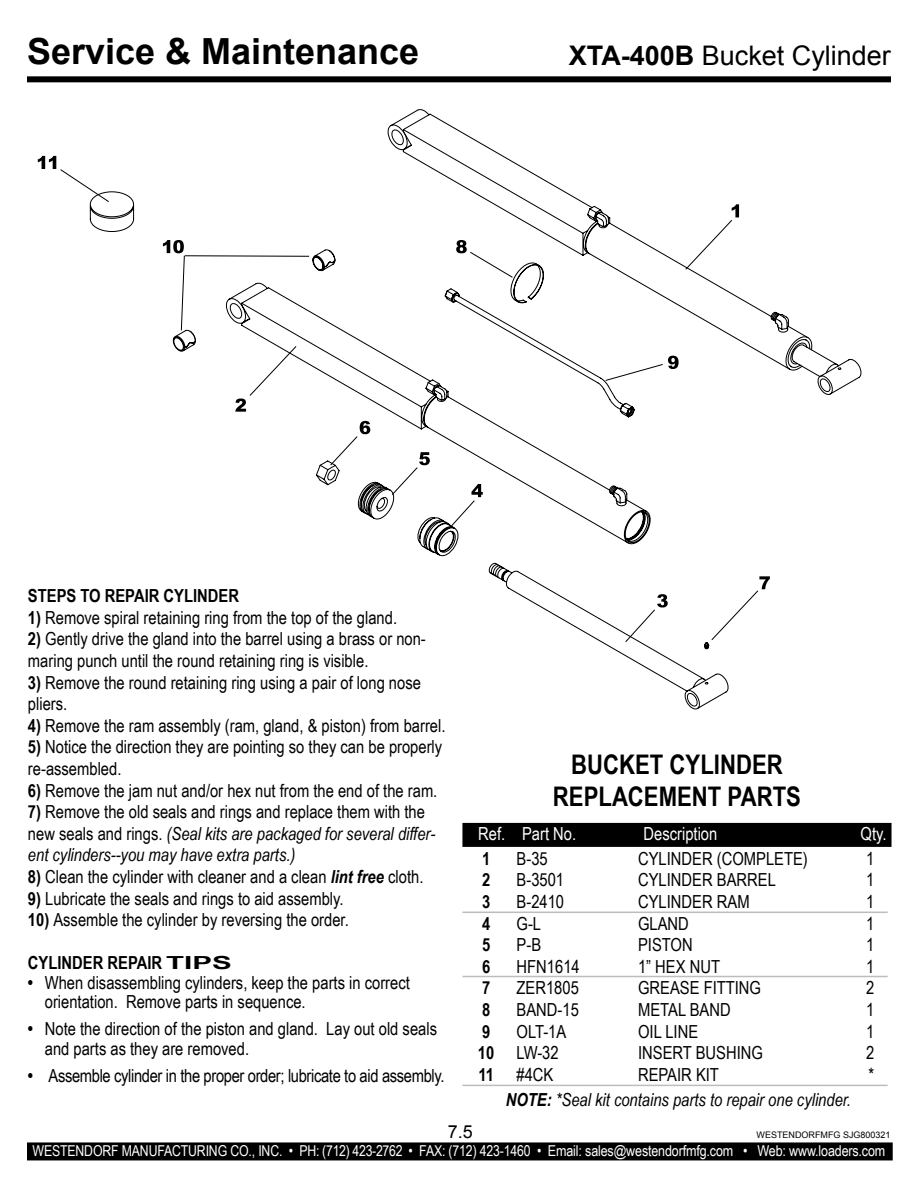
<style>
.page{position:relative;width:918px;height:1188px;background:#fff}
.page>*{position:absolute;margin:0;border:0;box-sizing:border-box;transform-origin:0 0}
.t1{font:700 36px "Arial";color:#000}
.t2{font:700 27px/32.4px "Arial Narrow";color:#000;text-align:center}
.t3{font:27px "Arial";color:#000}
.t4{font:18px/21.6px "Arial Narrow";color:#000}
.t5{font:italic 18px/21.6px "Arial Narrow";color:#000}
.t6{font:18px "Arial Narrow";letter-spacing:-.02em;color:#000}
.t7{font:700 18px "Arial Narrow";color:#000}
.t8{font:18px "Arial Narrow";color:#fff}
.t9{font:18px "Arial";color:#000}
.t10{font:15px "Arial Narrow";letter-spacing:-.01em;color:#fff}
.t11{font:9px "Arial";color:#000}
.s1{font-weight:700}
.s2{font-weight:700;font-style:normal}
.s3{font-style:normal}
.s4{font-weight:700;font-style:italic}
</style>
<div class="page">
<div style="left:27px;top:1142px;width:866px;height:18px;background:#000"></div>
<div style="left:27px;top:76px;width:864px;height:6px;background:#000"></div>
<svg style="left:387px;top:109px;width:474px;height:286px"></svg>
<svg style="left:759px;top:576px;width:11px;height:13px"></svg>
<svg style="left:38px;top:156px;width:18px;height:13px"></svg>
<svg style="left:60px;top:169px;width:699px;height:474px"></svg>
<div style="left:462px;top:823px;width:430px;height:24px;background:#000"></div>
<hr style="left:462px;top:912px;width:426px;height:1px;background:#bcbdc0">
<hr style="left:462px;top:976px;width:426px;height:1px;background:#bcbdc0">
<hr style="left:462px;top:1085px;width:426px;height:1px;background:#bcbdc0">
<h1 class="t1" style="left:27px;top:28px;width:394px">Service &amp; Maintenance</h1>
<h2 class="t3" style="left:569px;top:37px;width:324px"><span class="s1">XTA-400B</span> Bucket Cylinder</h2>
<p class="t7" style="left:28px;top:582px;width:213px">STEPS TO REPAIR CYLINDER</p>
<p class="t4" style="left:28px;top:606px;width:371px"><span class="s1">1)</span> Remove spiral retaining ring from the top of the gland.</p>
<p class="t4" style="left:28px;top:628px;width:399px"><span class="s1">2)</span> Gently drive the gland into the barrel using a brass or non&shy;maring punch until the round retaining ring is visible.</p>
<p class="t4" style="left:28px;top:671px;width:395px"><span class="s1">3)</span> Remove the round retaining ring using a pair of long nose pliers.</p>
<p class="t4" style="left:28px;top:714px;width:419px"><span class="s1">4)</span> Remove the ram assembly (ram, gland, &amp; piston) from barrel.</p>
<p class="t4" style="left:28px;top:736px;width:416px"><span class="s1">5)</span> Notice the direction they are pointing so they can be properly re-assembled.</p>
<p class="t4" style="left:28px;top:779px;width:411px"><span class="s1">6)</span> Remove the jam nut and/or hex nut from the end of the ram.</p>
<p class="t5" style="left:28px;top:801px;width:409px"><span class="s2">7)</span> <span class="s3">Remove the old seals and rings and replace them with the new seals and rings.</span> (Seal kits are packaged for several differ&shy;ent cylinders--you may have extra parts.)</p>
<p class="t4" style="left:28px;top:865px;width:397px"><span class="s1">8)</span> Clean the cylinder with cleaner and a clean <span class="s4">lint free</span> cloth.</p>
<p class="t4" style="left:28px;top:887px;width:317px"><span class="s1">9)</span> Lubricate the seals and rings to aid assembly.</p>
<p class="t4" style="left:28px;top:908px;width:322px"><span class="s1">10)</span> Assemble the cylinder by reversing the order.</p>
<p class="t7" style="left:28px;top:949px;width:205px">CYLINDER REPAIR TIPS</p>
<p class="t4" style="left:45px;top:972px;width:367px;line-height:19.5px;text-indent:-17px"><span class="s1">•</span> When disassembling cylinders, keep the parts in correct orientation. Remove parts in sequence.</p>
<p class="t4" style="left:45px;top:1019px;width:394px;line-height:19.5px;text-indent:-17px"><span class="s1">•</span> Note the direction of the piston and gland. Lay out old seals and parts as they are removed.</p>
<p class="t6" style="left:28px;top:1062px;width:418px"><span class="s1">•</span> Assemble cylinder in the proper order; lubricate to aid assembly.</p>
<h2 class="t2" style="left:553px;top:747px;width:250px">BUCKET CYLINDER<br>REPLACEMENT PARTS</h2>
<p class="t8" style="left:478px;top:821px;width:100px">Ref. Part No.</p>
<p class="t8" style="left:644px;top:821px;width:75px">Description</p>
<p class="t8" style="left:861px;top:821px;width:27px">Qty.</p>
<p class="t7" style="left:482px;top:845px;width:10px">1</p>
<p class="t4" style="left:517px;top:847px;width:33px">B-35</p>
<p class="t4" style="left:638px;top:847px;width:171px">CYLINDER (COMPLETE)</p>
<p class="t4" style="left:866px;top:847px;width:10px">1</p>
<p class="t7" style="left:482px;top:866px;width:10px">2</p>
<p class="t4" style="left:517px;top:869px;width:49px">B-3501</p>
<p class="t4" style="left:638px;top:869px;width:139px">CYLINDER BARREL</p>
<p class="t4" style="left:866px;top:869px;width:10px">1</p>
<p class="t7" style="left:482px;top:888px;width:10px">3</p>
<p class="t4" style="left:517px;top:890px;width:49px">B-2410</p>
<p class="t4" style="left:638px;top:890px;width:113px">CYLINDER RAM</p>
<p class="t4" style="left:866px;top:890px;width:10px">1</p>
<p class="t7" style="left:482px;top:910px;width:10px">4</p>
<p class="t4" style="left:517px;top:912px;width:26px">G-L</p>
<p class="t4" style="left:638px;top:912px;width:52px">GLAND</p>
<p class="t4" style="left:866px;top:912px;width:10px">1</p>
<p class="t7" style="left:482px;top:931px;width:10px">5</p>
<p class="t4" style="left:517px;top:933px;width:26px">P-B</p>
<p class="t4" style="left:638px;top:933px;width:56px">PISTON</p>
<p class="t4" style="left:866px;top:933px;width:10px">1</p>
<p class="t7" style="left:482px;top:953px;width:10px">6</p>
<p class="t4" style="left:517px;top:955px;width:65px">HFN1614</p>
<p class="t4" style="left:638px;top:955px;width:84px">1” HEX NUT</p>
<p class="t4" style="left:866px;top:955px;width:10px">1</p>
<p class="t7" style="left:482px;top:974px;width:10px">7</p>
<p class="t4" style="left:517px;top:977px;width:64px">ZER1805</p>
<p class="t4" style="left:638px;top:977px;width:125px">GREASE FITTING</p>
<p class="t4" style="left:866px;top:977px;width:10px">2</p>
<p class="t7" style="left:482px;top:996px;width:10px">8</p>
<p class="t4" style="left:517px;top:998px;width:64px">BAND-15</p>
<p class="t4" style="left:638px;top:998px;width:94px">METAL BAND</p>
<p class="t4" style="left:866px;top:998px;width:10px">1</p>
<p class="t7" style="left:482px;top:1018px;width:10px">9</p>
<p class="t4" style="left:517px;top:1020px;width:51px">OLT-1A</p>
<p class="t4" style="left:638px;top:1020px;width:62px">OIL LINE</p>
<p class="t4" style="left:866px;top:1020px;width:10px">1</p>
<p class="t4" style="left:478px;top:1041px;width:82px"><span class="s1">10</span> LW-32</p>
<p class="t4" style="left:638px;top:1041px;width:126px">INSERT BUSHING</p>
<p class="t4" style="left:866px;top:1041px;width:10px">2</p>
<p class="t7" style="left:478px;top:1061px;width:17px">11</p>
<p class="t4" style="left:517px;top:1063px;width:38px">#4CK</p>
<p class="t4" style="left:638px;top:1063px;width:82px">REPAIR KIT</p>
<p class="t4" style="left:869px;top:1063px;width:7px">*</p>
<p class="t5" style="left:506px;top:1088px;width:347px"><span class="s1">NOTE:</span> *Seal kit contains parts to repair one cylinder.</p>
<p class="t9" style="left:448px;top:1120px;width:27px">7.5</p>
<p class="t11" style="left:757px;top:1129px;width:136px">WESTENDORFMFG SJG800321</p>
<p class="t10" style="left:33px;top:1140px;width:854px">WESTENDORF MANUFACTURING CO., INC. • PH: (712) 423-2762 • FAX: (712) 423-1460 • Email: sales@westendorfmfg.com • Web: www.loaders.com</p>
</div>
